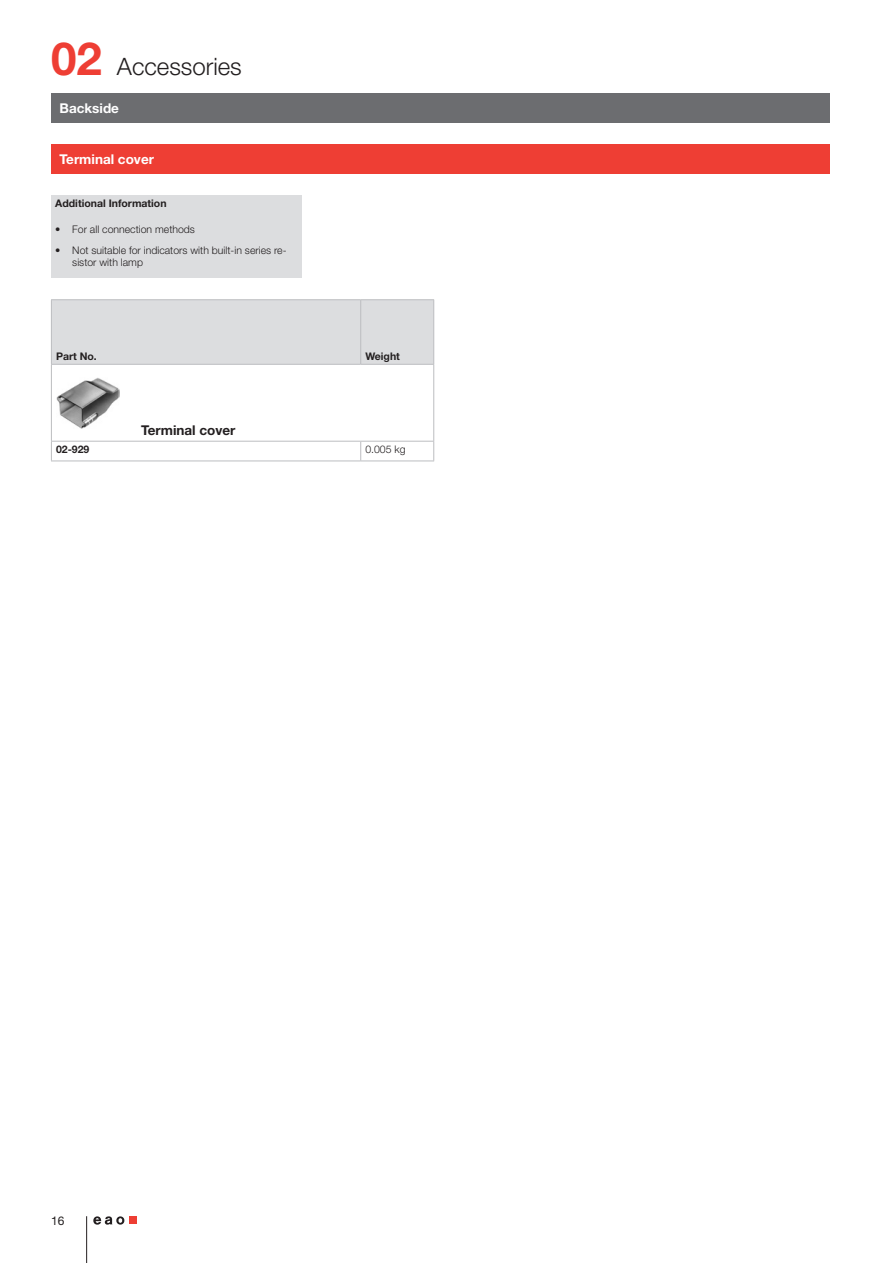
<style>
.page{position:relative;width:893px;height:1263px;background:#fff}
.page>*{position:absolute;margin:0;border:0;box-sizing:border-box;transform-origin:0 0}
.t1{font:700 45.75px "Helvetica Neue LT Pro";color:#ee3e34}
.t2{font:300 24px "Helvetica Neue LT Pro";color:#231f20}
.t3{font:700 13.5px "Helvetica Neue LT Pro";color:#fff}
.t4{font:700 13.5px "Helvetica Neue LT Pro";color:#231f20}
.t5{font:12px "Helvetica Neue LT Pro";color:#231f20}
.t6{font:300 10.5px/12.6px "Helvetica Neue LT Pro";color:#231f20}
.t7{font:700 10.5px "Helvetica Neue LT Pro";color:#231f20}
</style>
<div class="page">
<hr style="left:86px;top:1216px;width:1px;height:47px;background:#231f20">
<div style="left:129px;top:1216px;width:7px;height:8px;background:#ee3e34"></div>
<svg style="left:93px;top:1216px;width:31px;height:8px"></svg>
<div style="left:51px;top:94px;width:778px;height:29px;background:#6c6d70"></div>
<div style="left:51px;top:145px;width:778px;height:29px;background:#ee3e34"></div>
<div style="left:51px;top:196px;width:251px;height:82px;background:#dcdddf"></div>
<div style="left:52px;top:300px;width:381px;height:64px;background:#dcdddf"></div>
<hr style="left:51px;top:300px;width:1px;height:64px;background:#bcbdc0">
<hr style="left:360px;top:300px;width:1px;height:64px;background:#bcbdc0">
<hr style="left:433px;top:300px;width:1px;height:64px;background:#bcbdc0">
<hr style="left:51px;top:365px;width:1px;height:76px;background:#bcbdc0">
<hr style="left:433px;top:365px;width:1px;height:76px;background:#bcbdc0">
<svg style="left:51px;top:442px;width:1px;height:19px"></svg>
<svg style="left:360px;top:442px;width:1px;height:19px"></svg>
<svg style="left:433px;top:442px;width:1px;height:19px"></svg>
<hr style="left:51px;top:299px;width:310px;height:1px;background:#bcbdc0">
<hr style="left:361px;top:299px;width:73px;height:1px;background:#bcbdc0">
<hr style="left:51px;top:364px;width:310px;height:1px;background:#bcbdc0">
<hr style="left:361px;top:364px;width:73px;height:1px;background:#bcbdc0">
<hr style="left:51px;top:441px;width:310px;height:1px;background:#bcbdc0">
<hr style="left:361px;top:441px;width:73px;height:1px;background:#bcbdc0">
<hr style="left:51px;top:461px;width:310px;height:1px;background:#bcbdc0">
<hr style="left:361px;top:461px;width:73px;height:1px;background:#bcbdc0">
<img style="left:56px;top:378px;width:64px;height:50px">
<h1 class="t1" style="left:51px;top:30px;width:52px">02</h1>
<h2 class="t2" style="left:117px;top:52px;width:126px">Accessories</h2>
<p class="t3" style="left:60px;top:100px;width:61px">Backside</p>
<p class="t3" style="left:60px;top:151px;width:96px">Terminal cover</p>
<p class="t7" style="left:55px;top:197px;width:113px">Additional Information</p>
<p class="t6" style="left:55px;top:222px;width:141px">• For all connection methods</p>
<p class="t6" style="left:72px;top:243px;width:216px;text-indent:-17px">• Not suitable for indicators with built-in series re&shy;sistor with lamp</p>
<p class="t7" style="left:56px;top:349px;width:42px">Part No.</p>
<p class="t7" style="left:365px;top:349px;width:36px">Weight</p>
<p class="t4" style="left:141px;top:421px;width:96px">Terminal cover</p>
<p class="t7" style="left:56px;top:443px;width:35px">02-929</p>
<p class="t6" style="left:365px;top:443px;width:42px">0.005 kg</p>
<p class="t5" style="left:51px;top:1213px;width:15px">16</p>
</div>
